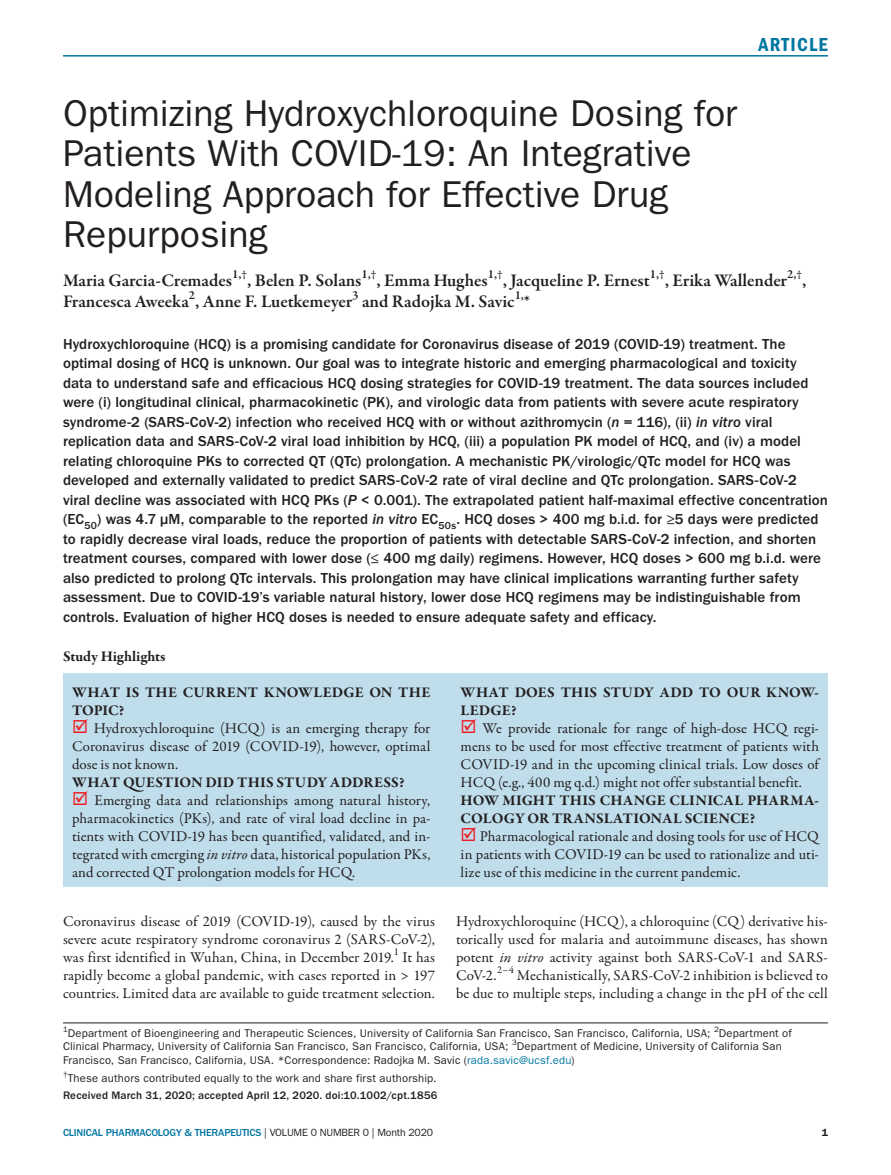
<style>
.page{position:relative;width:891px;height:1175px;background:#fff}
.page>*{position:absolute;margin:0;border:0;box-sizing:border-box;transform-origin:0 0}
.t1{font:37.5px/40.5px "ITC Franklin Gothic Std";color:#231f20}
.t2{font:19.5px "ITC Franklin Gothic Std Dm Cd";letter-spacing:.065em;color:#0076a3}
.t3{font:600 18px/21px "Garamond Premr Pro";letter-spacing:-.005em;color:#231f20}
.t4{font:500 15px/19.5px "ITC Franklin Gothic Std";letter-spacing:.005em;color:#231f20}
.t5{font:15px/18px "Garamond Premr Pro";letter-spacing:.005em;color:#231f20;text-align:justify}
.t6{font:700 15px/18px "Garamond Premr Pro";letter-spacing:.01em;color:#231f20}
.t7{font:11.25px/13.5px "ITC Franklin Gothic Std";letter-spacing:.015em;color:#231f20}
.t8{font:500 11.25px "ITC Franklin Gothic Std";letter-spacing:.015em;color:#231f20}
.t9{font:500 10.5px "ITC Franklin Gothic Std";letter-spacing:-.015em;color:#0076a3}
.t10{font:10.5px "Garamond Premr Pro";color:#231f20}
.t11{font:600 10.5px "ITC Franklin Gothic Std";color:#231f20}
.t12{font:7.8px "ITC Franklin Gothic Std";color:#231f20}
.s1{font-family:"ITC Franklin Gothic Std Med It";font-weight:400}
.s2{color:#ee1d23}
.s3{font-style:italic}
.s4{color:#0076a3}
.s5{font-weight:400;color:#231f20}
</style>
<div class="page">
<hr style="left:63px;top:55px;width:765px;height:2px;background:#0076a3">
<hr style="left:63px;top:1022px;width:765px;height:1px;background:#231f20">
<div style="left:63px;top:638px;width:765px;height:249px;background:#bfddeb"></div>
<div style="left:51px;top:629px;width:780px;height:44px;background:#fff"></div>
<h2 class="t2" style="left:758px;top:33px;width:71px">ARTICLE</h2>
<h1 class="t1" style="left:63px;top:93px;width:676px">Optimizing Hydroxychloroquine Dosing for Patients With COVID-19: An Integrative Modeling Approach for Effective Drug Repurposing</h1>
<p class="t3" style="left:63px;top:270px;width:745px">Maria Garcia-Cremades<sup>1,†</sup>, Belen P. Solans<sup>1,†</sup>, Emma Hughes<sup>1,†</sup>, Jacqueline P. Ernest<sup>1,†</sup>, Erika Wallender<sup>2,†</sup>,<br>Francesca Aweeka<sup>2</sup>, Anne F. Luetkemeyer<sup>3</sup> and Radojka M. Savic<sup>1,</sup>*</p>
<p class="t4" style="left:63px;top:334px;width:766px">Hydroxychloroquine (HCQ) is a promising candidate for Coronavirus disease of 2019 (COVID-19) treatment. The optimal dosing of HCQ is unknown. Our goal was to integrate historic and emerging pharmacological and toxicity data to understand safe and efficacious HCQ dosing strategies for COVID-19 treatment. The data sources included were (i) longitudinal clinical, pharmacokinetic (PK), and virologic data from patients with severe acute respiratory syndrome-2 (SARS-CoV-2) infection who received HCQ with or without azithromycin (<span class="s1">n</span> = 116), (ii) <span class="s1">in vitro</span> viral replication data and SARS-CoV-2 viral load inhibition by HCQ, (iii) a population PK model of HCQ, and (iv) a model relating chloroquine PKs to corrected QT (QTc) prolongation. A mechanistic PK/virologic/QTc model for HCQ was developed and externally validated to predict SARS-CoV-2 rate of viral decline and QTc prolongation. SARS-CoV-2<br>viral decline was associated with HCQ PKs (<span class="s1">P</span> &lt; 0.001). The extrapolated patient half-maximal effective concentration (EC<sub>50</sub>) was 4.7 µM, comparable to the reported <span class="s1">in vitro</span> EC<sub>50s</sub>. HCQ doses &gt; 400 mg b.i.d. for ≥5 days were predicted to rapidly decrease viral loads, reduce the proportion of patients with detectable SARS-CoV-2 infection, and shorten treatment courses, compared with lower dose (≤ 400 mg daily) regimens. However, HCQ doses &gt; 600 mg b.i.d. were also predicted to prolong QTc intervals. This prolongation may have clinical implications warranting further safety assessment. Due to COVID-19’s variable natural history, lower dose HCQ regimens may be indistinguishable from controls. Evaluation of higher HCQ doses is needed to ensure adequate safety and efficacy.</p>
<p class="t6" style="left:63px;top:648px;width:104px">Study Highlights</p>
<p class="t6" style="left:72px;top:684px;width:360px">WHAT IS THE CURRENT KNOWLEDGE ON THE<br>TOPIC?</p>
<p class="t5" style="left:72px;top:720px;width:360px"><span class="s2">☑</span> Hydroxychloroquine (HCQ) is an emerging therapy for Coronavirus disease of 2019 (COVID-19), however, optimal dose is not known.</p>
<p class="t6" style="left:72px;top:774px;width:334px">WHAT QUESTION DID THIS STUDY ADDRESS?</p>
<p class="t5" style="left:72px;top:792px;width:360px"><span class="s2">☑</span> Emerging data and relationships among natural history, pharmacokinetics (PKs), and rate of viral load decline in pa&shy;tients with COVID-19 has been quantified, validated, and in&shy;tegrated with emerging <span class="s3">in vitro</span> data, historical population PKs, and corrected QT prolongation models for HCQ.</p>
<p class="t6" style="left:461px;top:684px;width:360px">WHAT DOES THIS STUDY ADD TO OUR KNOW-<br>LEDGE?</p>
<p class="t5" style="left:461px;top:720px;width:360px"><span class="s2">☑</span> We provide rationale for range of high-dose HCQ regi&shy;mens to be used for most effective treatment of patients with COVID-19 and in the upcoming clinical trials. Low doses of HCQ (e.g., 400 mg q.d.) might not offer substantial benefit.</p>
<p class="t6" style="left:461px;top:792px;width:360px">HOW MIGHT THIS CHANGE CLINICAL PHARMA-<br>COLOGY OR TRANSLATIONAL SCIENCE?</p>
<p class="t5" style="left:461px;top:828px;width:360px"><span class="s2">☑</span> Pharmacological rationale and dosing tools for use of HCQ in patients with COVID-19 can be used to rationalize and uti&shy;lize use of this medicine in the current pandemic.</p>
<p class="t5" style="left:63px;top:912px;width:373px">Coronavirus disease of 2019 (COVID-19), caused by the virus severe acute respiratory syndrome coronavirus 2 (SARS-CoV-2), was first identified in Wuhan, China, in December 2019.<sup>1</sup> It has rapidly become a global pandemic, with cases reported in &gt; 197 countries. Limited data are available to guide treatment selection.</p>
<p class="t5" style="left:456px;top:912px;width:373px">Hydroxychloroquine (HCQ), a chloroquine (CQ) derivative his&shy;torically used for malaria and autoimmune diseases, has shown potent <span class="s3">in vitro</span> activity against both SARS-CoV-1 and SARS-CoV-2.</p>
<p class="t10" style="left:497px;top:963px;width:18px">2–4</p>
<p class="t5" style="left:456px;top:966px;width:373px;text-align:right">Mechanistically, SARS-CoV-2 inhibition is believed to<br>be due to multiple steps, including a change in the pH of the cell</p>
<p class="t12" style="left:63px;top:1024px;width:6px">1</p>
<p class="t7" style="left:68px;top:1026px;width:644px">Department of Bioengineering and Therapeutic Sciences, University of California San Francisco, San Francisco, California, USA;</p>
<p class="t12" style="left:714px;top:1024px;width:6px">2</p>
<p class="t7" style="left:719px;top:1026px;width:75px">Department of</p>
<p class="t7" style="left:63px;top:1039px;width:447px">Clinical Pharmacy, University of California San Francisco, San Francisco, California, USA;</p>
<p class="t12" style="left:512px;top:1038px;width:6px">3</p>
<p class="t7" style="left:63px;top:1039px;width:720px;text-indent:454px">Department of Medicine, University of California San<br>Francisco, San Francisco, California, USA. *Correspondence: Radojka M. Savic (<span class="s4">rada.savic@ucsf.edu</span>)</p>
<p class="t12" style="left:63px;top:1069px;width:6px">†</p>
<p class="t7" style="left:68px;top:1071px;width:370px">These authors contributed equally to the work and share first authorship.</p>
<p class="t8" style="left:63px;top:1088px;width:376px">Received March 31, 2020; accepted April 12, 2020. doi:10.1002/cpt.1856</p>
<p class="t9" style="left:63px;top:1126px;width:372px">CLINICAL PHARMACOLOGY &amp; THERAPEUTICS <span class="s5">| VOLUME 0 NUMBER 0 | Month 2020</span></p>
<p class="t11" style="left:822px;top:1125px;width:8px">1</p>
</div>
